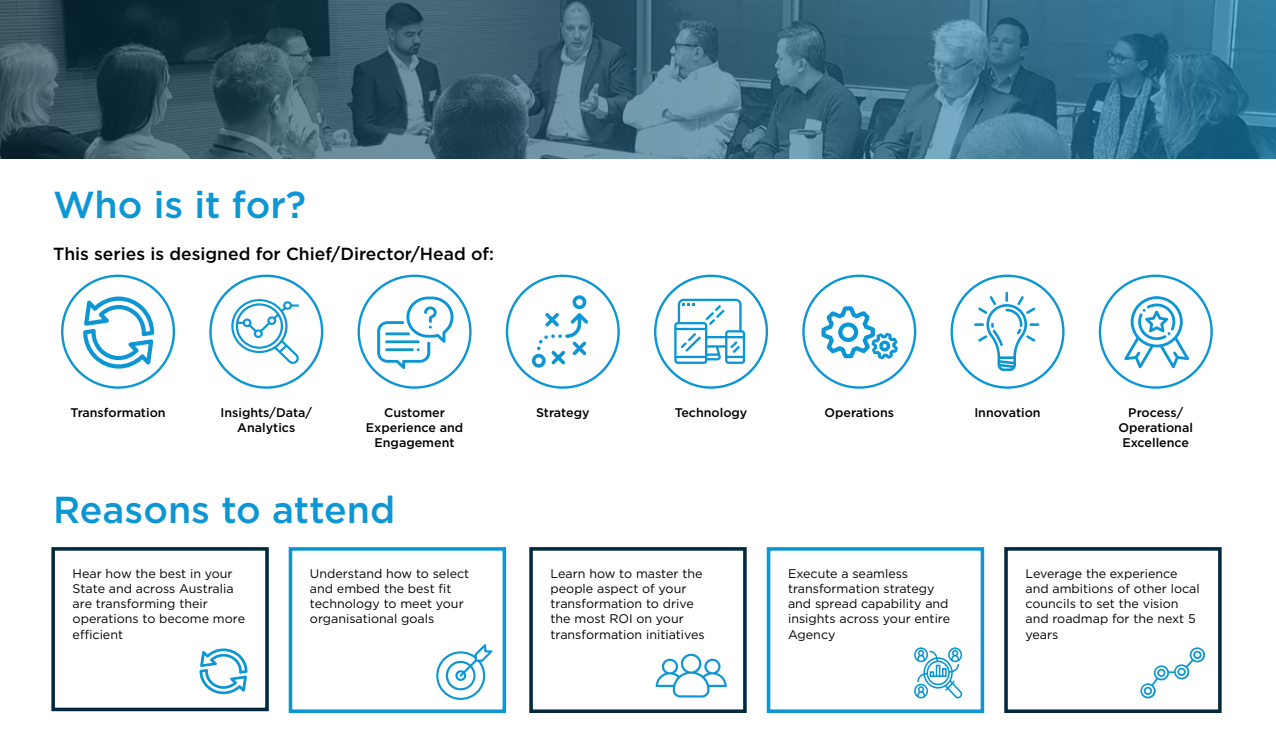
<style>
.page{position:relative;width:1276px;height:745px;background:#fff}
.page>*{position:absolute;margin:0;border:0;box-sizing:border-box;transform-origin:0 0}
.t1{font:500 37.5px "Gotham";color:#0d96d4}
.t2{font:500 17.5px "Gotham";color:#000}
.t3{font:12.5px/15px "Gotham";color:#000}
.t4{font:500 12.5px/15px "Gotham";color:#000;text-align:center}
</style>
<div class="page">
<div style="left:61px;top:274px;width:114px;height:114px;border:2px solid #0d96d4;border-radius:50%"></div>
<div style="left:209px;top:274px;width:114px;height:114px;border:2px solid #0d96d4;border-radius:50%"></div>
<div style="left:357px;top:274px;width:114px;height:114px;border:2px solid #0d96d4;border-radius:50%"></div>
<div style="left:506px;top:274px;width:114px;height:114px;border:2px solid #0d96d4;border-radius:50%"></div>
<div style="left:654px;top:274px;width:114px;height:114px;border:2px solid #0d96d4;border-radius:50%"></div>
<div style="left:802px;top:274px;width:114px;height:114px;border:2px solid #0d96d4;border-radius:50%"></div>
<div style="left:950px;top:274px;width:114px;height:114px;border:2px solid #0d96d4;border-radius:50%"></div>
<div style="left:1098px;top:274px;width:114px;height:114px;border:2px solid #0d96d4;border-radius:50%"></div>
<svg style="left:0;top:0;width:1276px;height:158px;background:#366276"></svg>
<svg style="left:231px;top:299px;width:68px;height:65px"></svg>
<svg style="left:532px;top:295px;width:56px;height:72px"></svg>
<div style="left:51px;top:546px;width:218px;height:164px;border:4px solid #00293d"></div>
<div style="left:289px;top:546px;width:217px;height:166px;border:4px solid #0d96d4"></div>
<div style="left:529px;top:546px;width:217px;height:166px;border:4px solid #00293d"></div>
<div style="left:767px;top:546px;width:217px;height:166px;border:4px solid #0d96d4"></div>
<div style="left:1004px;top:546px;width:217px;height:166px;border:4px solid #00293d"></div>
<svg style="left:1140px;top:647px;width:65px;height:51px"></svg>
<svg style="left:914px;top:647px;width:48px;height:51px"></svg>
<svg style="left:377px;top:296px;width:76px;height:73px"></svg>
<hr style="left:385px;top:348px;width:29px;height:3px;background:#0d96d4">
<hr style="left:385px;top:332px;width:25px;height:3px;background:#0d96d4">
<svg style="left:974px;top:292px;width:65px;height:79px"></svg>
<svg style="left:83px;top:296px;width:71px;height:72px"></svg>
<svg style="left:674px;top:298px;width:71px;height:65px"></svg>
<svg style="left:821px;top:306px;width:77px;height:53px"></svg>
<svg style="left:1124px;top:296px;width:65px;height:72px"></svg>
<svg style="left:199px;top:648px;width:48px;height:45px"></svg>
<svg style="left:656px;top:653px;width:70px;height:44px"></svg>
<svg style="left:436px;top:644px;width:56px;height:56px"></svg>
<h1 class="t1" style="left:53px;top:180px;width:254px">Who is it for?</h1>
<h2 class="t2" style="left:53px;top:242px;width:442px">This series is designed for Chief/Director/Head of:</h2>
<p class="t4" style="left:70px;top:404px;width:97px">Transformation</p>
<p class="t4" style="left:220px;top:404px;width:93px">Insights/Data/<br>Analytics</p>
<p class="t4" style="left:366px;top:404px;width:99px">Customer<br>Experience and<br>Engagement</p>
<p class="t4" style="left:536px;top:404px;width:55px">Strategy</p>
<p class="t4" style="left:674px;top:404px;width:74px">Technology</p>
<p class="t4" style="left:824px;top:404px;width:71px">Operations</p>
<p class="t4" style="left:974px;top:404px;width:68px">Innovation</p>
<p class="t4" style="left:1118px;top:404px;width:76px">Process/<br>Operational<br>Excellence</p>
<h1 class="t1" style="left:53px;top:485px;width:343px">Reasons to attend</h1>
<p class="t3" style="left:73px;top:566px;width:174px">Hear how the best in your<br>State and across Australia are transforming their operations to become more efficient</p>
<p class="t3" style="left:310px;top:566px;width:161px">Understand how to select and embed the best fit technology to meet your organisational goals</p>
<p class="t3" style="left:550px;top:566px;width:156px">Learn how to master the people aspect of your transformation to drive the most ROI on your transformation initiatives</p>
<p class="t3" style="left:788px;top:566px;width:164px">Execute a seamless transformation strategy and spread capability and insights across your entire<br>Agency</p>
<p class="t3" style="left:1025px;top:566px;width:176px">Leverage the experience and ambitions of other local councils to set the vision and roadmap for the next 5 years</p>
</div>
